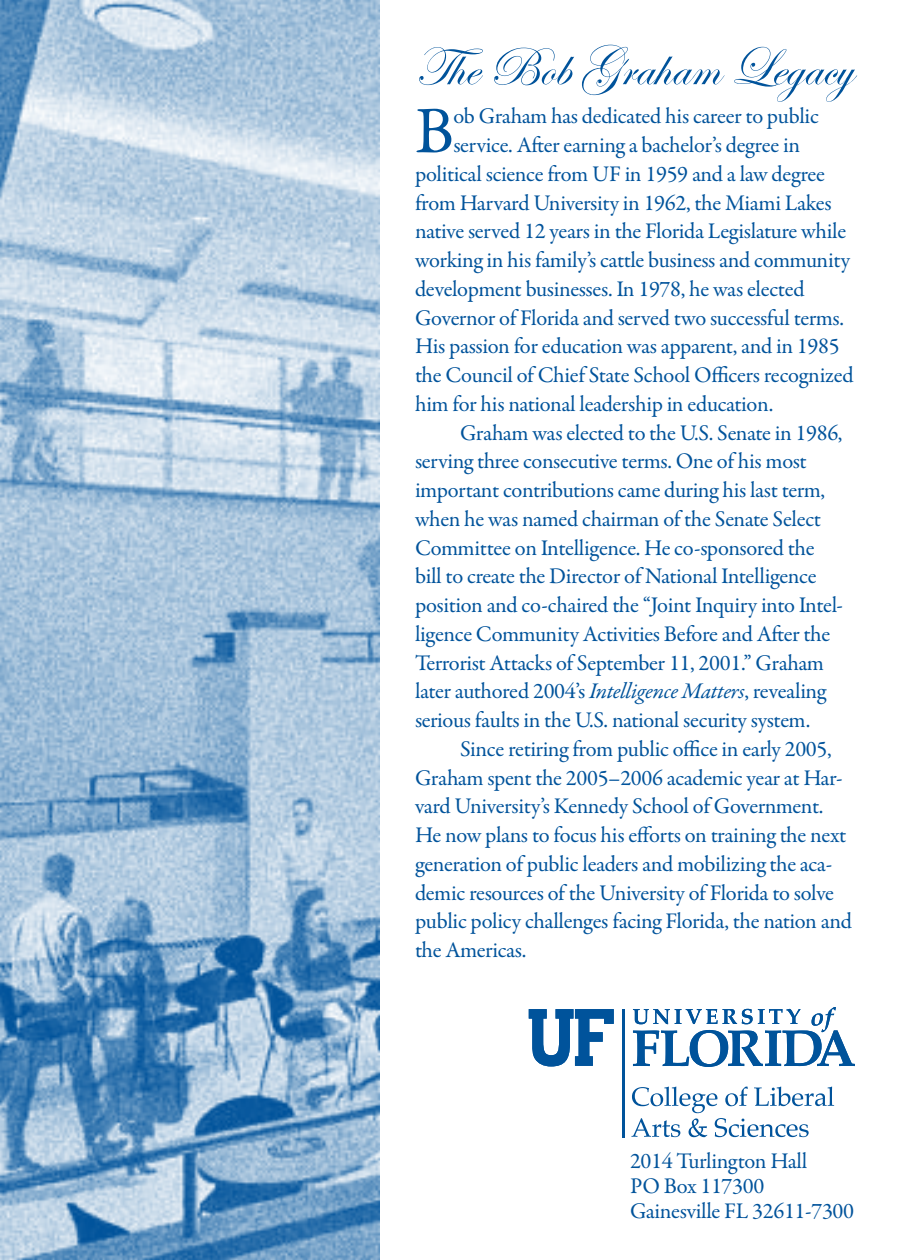
<style>
.page{position:relative;width:900px;height:1260px;background:#fff}
.page>*{position:absolute;margin:0;border:0;box-sizing:border-box;transform-origin:0 0}
.t1{font:66.75px "Garamond Premr Pro";color:#00539b}
.t2{font:55px "Edwardian Script ITC";color:#00539b}
.t3{font:22.5px/25px "Garamond Premr Pro";letter-spacing:-.015em;color:#00539b}
.s1{font-style:italic}
</style>
<div class="page">
<hr style="left:623px;top:1009px;width:2px;height:128px;background:#00539b">
<svg style="left:633px;top:1007px;width:222px;height:60px"></svg>
<svg style="left:529px;top:1009px;width:85px;height:57px"></svg>
<svg style="left:631px;top:1087px;width:203px;height:50px"></svg>
<img style="left:0;top:0;width:380px;height:1260px">
<h2 class="t2" style="left:415px;top:37px;width:439px">The Bob Graham Legacy</h2>
<h1 class="t1" style="left:415px;top:91px;width:41px">B</h1>
<p class="t3" style="left:453px;top:104px;width:367px">ob Graham has dedicated his career to public</p>
<p class="t3" style="left:453px;top:133px;width:348px">service. After earning a bachelor’s degree in</p>
<p class="t3" style="left:415px;top:162px;width:412px">political science from UF in 1959 and a law degree</p>
<p class="t3" style="left:415px;top:191px;width:418px">from Harvard University in 1962, the Miami Lakes</p>
<p class="t3" style="left:415px;top:219px;width:433px">native served 12 years in the Florida Legislature while</p>
<p class="t3" style="left:415px;top:248px;width:437px">working in his family’s cattle business and community</p>
<p class="t3" style="left:415px;top:277px;width:391px">development businesses. In 1978, he was elected</p>
<p class="t3" style="left:415px;top:306px;width:431px">Governor of Florida and served two successful terms.</p>
<p class="t3" style="left:415px;top:334px;width:426px">His passion for education was apparent, and in 1985</p>
<p class="t3" style="left:415px;top:363px;width:440px">the Council of Chief State School Officers recognized</p>
<p class="t3" style="left:415px;top:392px;width:360px">him for his national leadership in education.</p>
<p class="t3" style="left:460px;top:421px;width:384px">Graham was elected to the U.S. Senate in 1986,</p>
<p class="t3" style="left:415px;top:449px;width:393px">serving three consecutive terms. One of his most</p>
<p class="t3" style="left:415px;top:478px;width:412px">important contributions came during his last term,</p>
<p class="t3" style="left:415px;top:507px;width:408px">when he was named chairman of the Senate Select</p>
<p class="t3" style="left:415px;top:536px;width:401px">Committee on Intelligence. He co-sponsored the</p>
<p class="t3" style="left:415px;top:564px;width:403px">bill to create the Director of National Intelligence</p>
<p class="t3" style="left:415px;top:593px;width:430px">position and co-chaired the “Joint Inquiry into Intel-</p>
<p class="t3" style="left:415px;top:622px;width:417px">ligence Community Activities Before and After the</p>
<p class="t3" style="left:415px;top:651px;width:411px">Terrorist Attacks of September 11, 2001.” Graham</p>
<p class="t3" style="left:415px;top:679px;width:413px">later authored 2004’s <span class="s1">Intelligence Matters</span>, revealing</p>
<p class="t3" style="left:415px;top:708px;width:397px">serious faults in the U.S. national security system.</p>
<p class="t3" style="left:460px;top:737px;width:373px">Since retiring from public office in early 2005,</p>
<p class="t3" style="left:415px;top:766px;width:429px">Graham spent the 2005–2006 academic year at Har-</p>
<p class="t3" style="left:415px;top:794px;width:410px">vard University’s Kennedy School of Government.</p>
<p class="t3" style="left:415px;top:823px;width:433px">He now plans to focus his efforts on training the next</p>
<p class="t3" style="left:415px;top:852px;width:419px">generation of public leaders and mobilizing the aca-</p>
<p class="t3" style="left:415px;top:881px;width:421px">demic resources of the University of Florida to solve</p>
<p class="t3" style="left:415px;top:909px;width:438px">public policy challenges facing Florida, the nation and</p>
<p class="t3" style="left:415px;top:938px;width:113px">the Americas.</p>
<p class="t3" style="left:630px;top:1148px;width:226px">2014 Turlington Hall<br>PO Box 117300<br>Gainesville FL 32611-7300</p>
</div>
